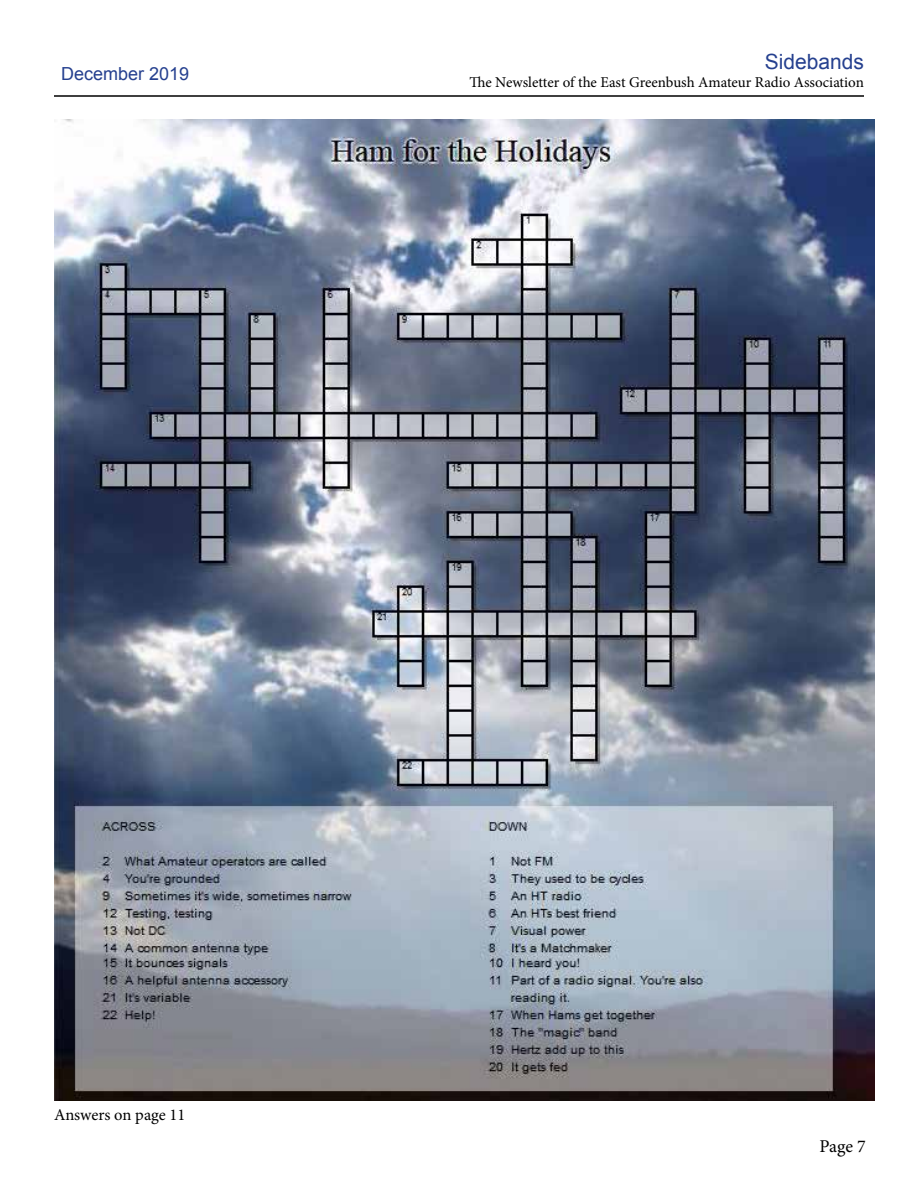
<style>
.page{position:relative;width:918px;height:1188px;background:#fff}
.page>*{position:absolute;margin:0;border:0;box-sizing:border-box;transform-origin:0 0}
.t1{font:21px "Arial";color:#25408f}
.t2{font:18px "Arial";color:#25408f}
.t3{font:18px "Minion Pro";color:#000}
.t4{font:16.5px "Minion Pro";letter-spacing:-.005em;color:#000}
.t5{font:15px "Minion Pro";letter-spacing:-.005em;color:#000}
</style>
<div class="page">
<hr style="left:54px;top:95px;width:810px;height:2px;background:#000">
<img style="left:54px;top:120px;width:820px;height:980px">
<p class="t2" style="left:61px;top:62px;width:130px">December 2019</p>
<h1 class="t1" style="left:765px;top:48px;width:101px">Sidebands</h1>
<p class="t5" style="left:470px;top:72px;width:396px">The Newsletter of the East Greenbush Amateur Radio Association</p>
<p class="t4" style="left:54px;top:1104px;width:133px">Answers on page 11</p>
<p class="t3" style="left:820px;top:1134px;width:48px">Page 7</p>
</div>
